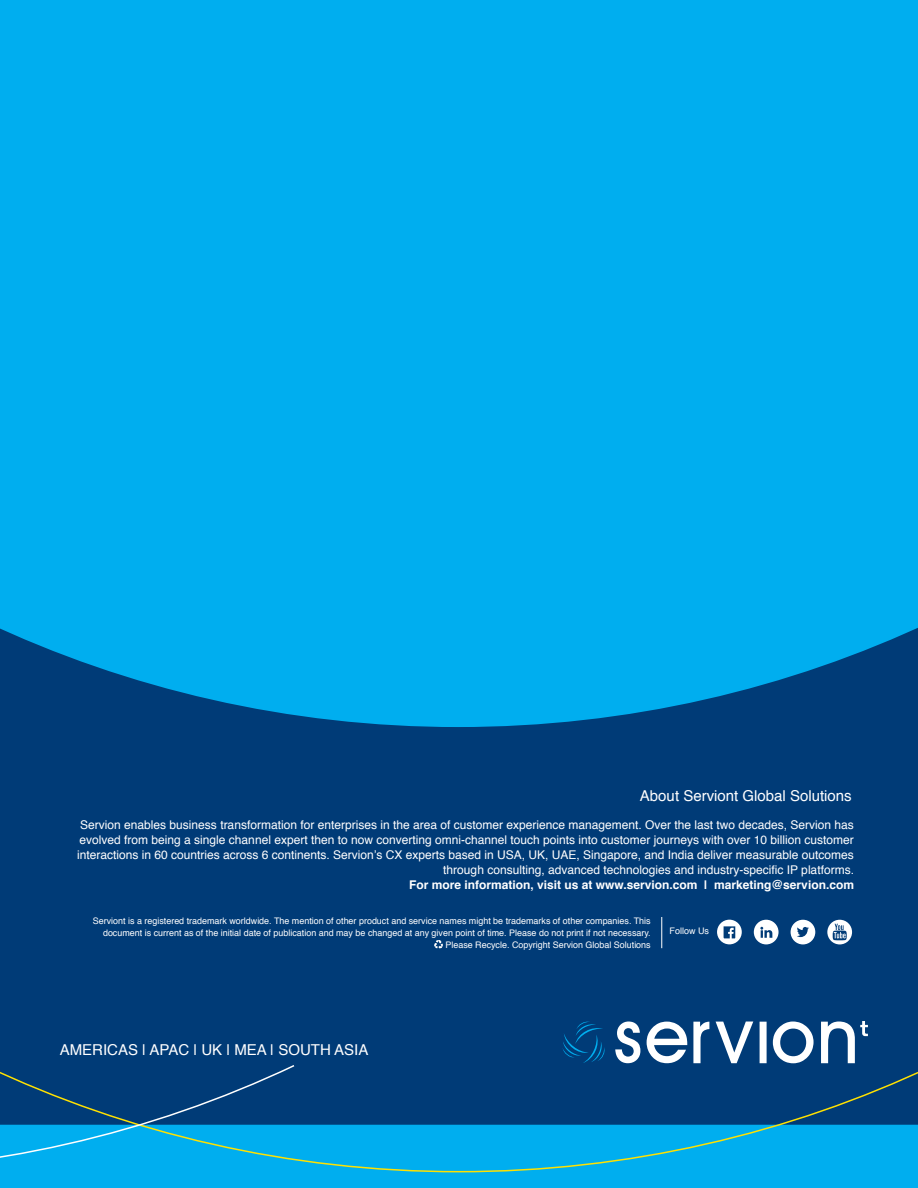
<style>
.page{position:relative;width:918px;height:1188px;background:#00aeef}
.page>*{position:absolute;margin:0;border:0;box-sizing:border-box;transform-origin:0 0}
.t1{font:15px "Helvetica";color:#fff}
.t2{font:12px/15px "Helvetica";color:#fff;text-align:right}
.t3{font:700 12px "Helvetica";color:#fff}
.t4{font:9px/12px "Helvetica";color:#fff;text-align:right}
</style>
<div class="page">
<svg style="left:0;top:628px;width:918px;height:438px;fill:#003b77"></svg>
<svg style="left:615px;top:1021px;width:253px;height:42px;background:#6387ac"></svg>
<svg style="left:563px;top:1021px;width:43px;height:42px;background:#004884"></svg>
<svg style="left:754px;top:920px;width:25px;height:24px"></svg>
<svg style="left:791px;top:920px;width:24px;height:24px"></svg>
<svg style="left:717px;top:920px;width:25px;height:24px"></svg>
<svg style="left:827px;top:920px;width:25px;height:24px"></svg>
<svg style="left:434px;top:940px;width:9px;height:9px"></svg>
<hr style="left:661px;top:917px;width:1px;height:31px;background:#fff">
<svg style="left:296px;top:1066px;width:622px;height:107px"></svg>
<svg style="left:0;top:1066px;width:296px;height:95px"></svg>
<p class="t1" style="left:640px;top:784px;width:213px">About Serviont Global Solutions</p>
<p class="t2" style="left:77px;top:817px;width:778px">Servion enables business transformation for enterprises in the area of customer experience management. Over the last two decades, Servion has evolved from being a single channel expert then to now converting omni-channel touch points into customer journeys with over 10 billion customer interactions in 60 countries across 6 continents. Servion’s CX experts based in USA, UK, UAE, Singapore, and India deliver measurable outcomes through consulting, advanced technologies and industry-specific IP platforms.</p>
<p class="t3" style="left:409px;top:875px;width:446px">For more information, visit us at www.servion.com | marketing@servion.com</p>
<p class="t4" style="left:93px;top:915px;width:559px">Serviont is a registered trademark worldwide. The mention of other product and service names might be trademarks of other companies. This document is current as of the initial date of publication and may be changed at any given point of time. Please do not print if not necessary.<br>Please Recycle. Copyright Servion Global Solutions</p>
<p class="t4" style="left:670px;top:926px;width:41px">Follow Us</p>
<p class="t1" style="left:60px;top:1038px;width:310px">AMERICAS | APAC | UK | MEA | SOUTH ASIA</p>
</div>
